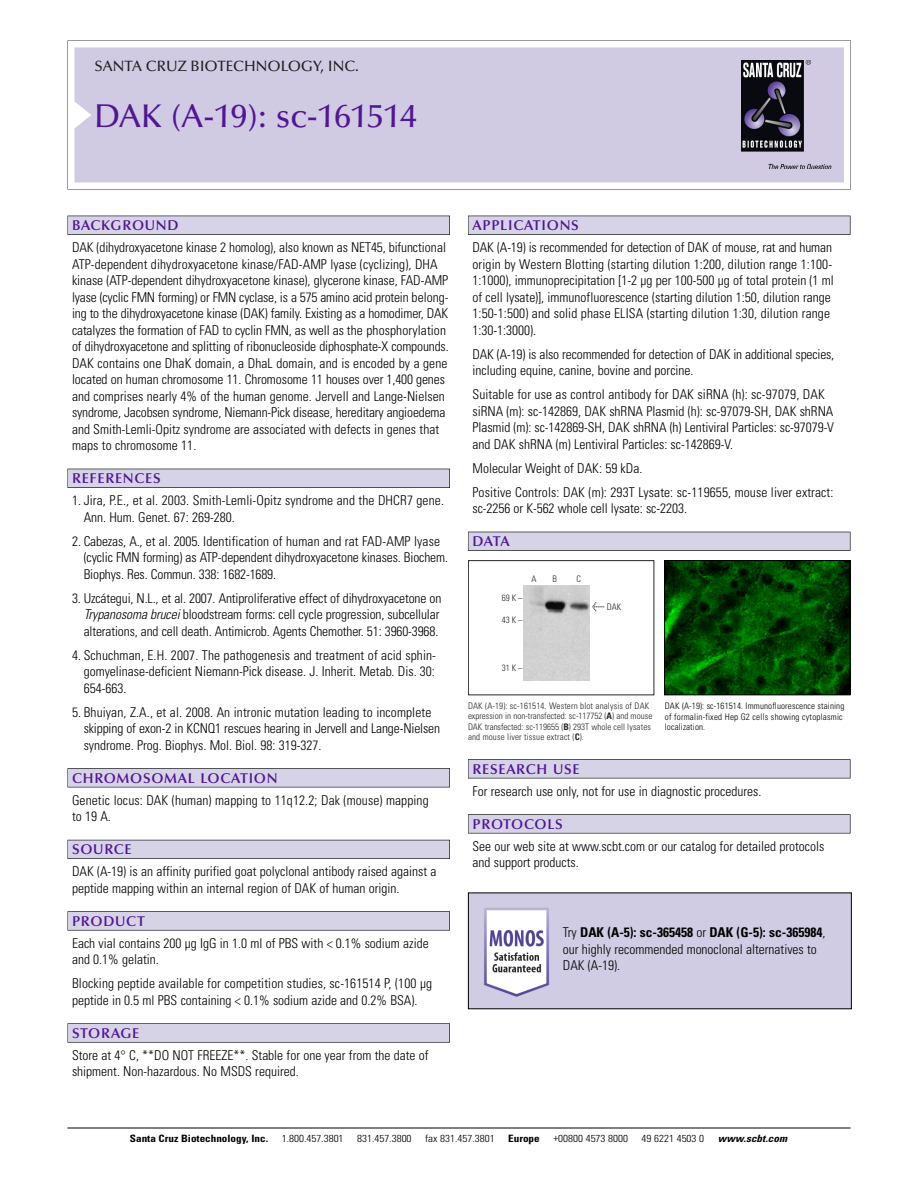
<style>
.page{position:relative;width:918px;height:1188px;background:#fff}
.page>*{position:absolute;margin:0;border:0;box-sizing:border-box;transform-origin:0 0}
.t1{font:500 33px "Optima";color:#511695}
.t2{font:500 15px "Optima";color:#231f20}
.t3{font:600 14.25px "Optima";letter-spacing:.05em;color:#511695}
.t4{font:300 condensed 13.5px/16.5px "Univers";color:#000}
.t5{font:300 condensed 10.2px "Univers";color:#000;scale:1.1 1}
.t6{font:700 condensed 10.2px "Univers";color:#000;scale:1.1 1}
.t7{font:italic 700 condensed 10.2px "Univers";letter-spacing:.005em;color:#000;scale:1.1 1}
.t8{font:9px/10.5px "Univers Condensed Light+PBCZVT";letter-spacing:.015em;color:#272627}
.t9{font:300 condensed 9px/10.5px "Univers";letter-spacing:.015em;color:#000}
.s1{font-style:italic}
.s2{font-family:"Meta Plus Book Roman+WWBFEX";font-size:10.5px}
.s3{font-family:"Univers Condensed Bold+AYYLYR"}
.s4{font-weight:700}
</style>
<div class="page">
<svg style="left:68px;top:40px;width:783px;height:149px"></svg>
<div style="left:74px;top:47px;width:770px;height:135px;background:#d1cae3"></div>
<img style="left:741px;top:60px;width:90px;height:108px">
<div style="left:68px;top:216px;width:382px;height:19px;background:#525155"></div>
<div style="left:68px;top:216px;width:381px;height:18px;background:#d7d3e7"></div>
<div style="left:68px;top:469px;width:382px;height:19px;background:#515055"></div>
<div style="left:68px;top:469px;width:381px;height:18px;background:#d7d3e7"></div>
<div style="left:68px;top:768px;width:382px;height:19px;background:#545357"></div>
<div style="left:68px;top:769px;width:381px;height:18px;background:#d7d3e7"></div>
<div style="left:68px;top:840px;width:382px;height:19px;background:#54535a"></div>
<div style="left:68px;top:840px;width:381px;height:18px;background:#d7d3e7"></div>
<svg style="left:68px;top:911px;width:382px;height:20px"></svg>
<div style="left:68px;top:912px;width:381px;height:18px;background:#d7d3e7"></div>
<div style="left:68px;top:1023px;width:382px;height:20px;background:#626263"></div>
<div style="left:68px;top:1024px;width:381px;height:18px;background:#d7d3e7"></div>
<div style="left:468px;top:216px;width:382px;height:19px;background:#525155"></div>
<div style="left:468px;top:216px;width:382px;height:18px;background:#d7d3e7"></div>
<div style="left:468px;top:532px;width:382px;height:19px;background:#515055"></div>
<div style="left:468px;top:532px;width:382px;height:18px;background:#d7d3e7"></div>
<div style="left:468px;top:759px;width:382px;height:19px;background:#545357"></div>
<div style="left:468px;top:760px;width:382px;height:18px;background:#d7d3e7"></div>
<div style="left:468px;top:814px;width:382px;height:19px;background:#575759"></div>
<div style="left:468px;top:815px;width:382px;height:18px;background:#d7d3e7"></div>
<hr style="left:68px;top:1128px;width:782px;height:1px;background:#000">
<div style="left:468px;top:560px;width:186px;height:135px;border:1px solid #272627"></div>
<img style="left:524px;top:586px;width:66px;height:95px">
<img style="left:666px;top:562px;width:182px;height:131px">
<div style="left:664px;top:560px;width:186px;height:135px;border:1px solid #000"></div>
<img style="left:470px;top:894px;width:380px;height:113px">
<p class="t2" style="left:94px;top:61px;width:266px">SANTA CRUZ BIOTECHNOLOGY, INC.</p>
<h1 class="t1" style="left:94px;top:103px;width:324px">DAK (A-19): sc-161514</h1>
<p class="t3" style="left:72px;top:219px;width:108px">BACKGROUND</p>
<p class="t4" style="left:72px;top:240px;width:378px">DAK (dihydroxyacetone kinase 2 homolog), also known as NET45, bifunctional ATP-dependent dihydroxyacetone kinase/FAD-AMP lyase (cyclizing), DHA kinase (ATP-dependent dihydroxyacetone kinase), glycerone kinase, FAD-AMP lyase (cyclic FMN forming) or FMN cyclase, is a 575 amino acid protein belong&shy;ing to the dihydroxyacetone kinase (DAK) family. Existing as a homodimer, DAK catalyzes the formation of FAD to cyclin FMN, as well as the phosphorylation of dihydroxyacetone and splitting of ribonucleoside diphosphate-X compounds.<br>DAK contains one DhaK domain, a DhaL domain, and is encoded by a gene located on human chromosome 11. Chromosome 11 houses over 1,400 genes and comprises nearly 4% of the human genome. Jervell and Lange-Nielsen syndrome, Jacobsen syndrome, Niemann-Pick disease, hereditary angioedema and Smith-Lemli-Opitz syndrome are associated with defects in genes that maps to chromosome 11.</p>
<p class="t3" style="left:72px;top:473px;width:90px">REFERENCES</p>
<p class="t4" style="left:84px;top:493px;width:362px;text-indent:-12px">1. Jira, P.E., et al. 2003. Smith-Lemli-Opitz syndrome and the DHCR7 gene.<br>Ann. Hum. Genet. 67: 269-280.</p>
<p class="t4" style="left:84px;top:534px;width:366px;text-indent:-12px">2. Cabezas, A., et al. 2005. Identification of human and rat FAD-AMP lyase (cyclic FMN forming) as ATP-dependent dihydroxyacetone kinases. Biochem.<br>Biophys. Res. Commun. 338: 1682-1689.</p>
<p class="t4" style="left:84px;top:591px;width:359px;text-indent:-12px">3. Uzcátegui, N.L., et al. 2007. Antiproliferative effect of dihydroxyacetone on<br><span class="s1">Trypanosoma brucei</span> bloodstream forms: cell cycle progression, subcellular alterations, and cell death. Antimicrob. Agents Chemother. 51: 3960-3968.</p>
<p class="t4" style="left:84px;top:648px;width:354px;text-align:justify;text-indent:-12px">4. Schuchman, E.H. 2007. The pathogenesis and treatment of acid sphin&shy;gomyelinase-deficient Niemann-Pick disease. J. Inherit. Metab. Dis. 30:<br>654-663.</p>
<p class="t4" style="left:84px;top:705px;width:358px;text-indent:-12px">5. Bhuiyan, Z.A., et al. 2008. An intronic mutation leading to incomplete skipping of exon-2 in KCNQ1 rescues hearing in Jervell and Lange-Nielsen syndrome. Prog. Biophys. Mol. Biol. 98: 319-327.</p>
<p class="t3" style="left:72px;top:772px;width:207px">CHROMOSOMAL LOCATION</p>
<p class="t4" style="left:72px;top:793px;width:358px">Genetic locus: DAK (human) mapping to 11q12.2; Dak (mouse) mapping to 19 A.</p>
<p class="t3" style="left:72px;top:844px;width:61px">SOURCE</p>
<p class="t4" style="left:72px;top:864px;width:366px">DAK (A-19) is an affinity purified goat polyclonal antibody raised against a peptide mapping within an internal region of DAK of human origin.</p>
<p class="t3" style="left:72px;top:915px;width:74px">PRODUCT</p>
<p class="t4" style="left:72px;top:936px;width:358px">Each vial contains 200 µg IgG in 1.0 ml of PBS with &lt; 0.1% sodium azide and 0.1% gelatin.</p>
<p class="t4" style="left:72px;top:976px;width:362px">Blocking peptide available for competition studies, sc-161514 P, (100 µg peptide in 0.5 ml PBS containing &lt; 0.1% sodium azide and 0.2% BSA).</p>
<p class="t3" style="left:72px;top:1027px;width:69px">STORAGE</p>
<p class="t4" style="left:72px;top:1048px;width:358px">Store at 4° C, **DO NOT FREEZE**. Stable for one year from the date of shipment. Non-hazardous. No MSDS required.</p>
<p class="t3" style="left:473px;top:219px;width:108px">APPLICATIONS</p>
<p class="t4" style="left:473px;top:240px;width:363px">DAK (A-19) is recommended for detection of DAK of mouse, rat and human origin by Western Blotting (starting dilution 1:200, dilution range 1:100- 1:1000), immunoprecipitation [1-2 µg per 100-500 µg of total protein (1 ml of cell lysate)], immunofluorescence (starting dilution 1:50, dilution range 1:50-1:500) and solid phase ELISA (starting dilution 1:30, dilution range 1:30-1:3000).</p>
<p class="t4" style="left:473px;top:347px;width:363px">DAK (A-19) is also recommended for detection of DAK in additional species, including equine, canine, bovine and porcine.</p>
<p class="t4" style="left:473px;top:387px;width:363px">Suitable for use as control antibody for DAK siRNA (h): sc-97079, DAK siRNA (m): sc-142869, DAK shRNA Plasmid (h): sc-97079-SH, DAK shRNA Plasmid (m): sc-142869-SH, DAK shRNA (h) Lentiviral Particles: sc-97079-V and DAK shRNA (m) Lentiviral Particles: sc-142869-V.</p>
<p class="t4" style="left:473px;top:457px;width:362px;line-height:24px">Molecular Weight of DAK: 59 kDa.<br>Positive Controls: DAK (m): 293T Lysate: sc-119655, mouse liver extract:</p>
<p class="t4" style="left:473px;top:501px;width:216px">sc-2256 or K-562 whole cell lysate: sc-2203.</p>
<p class="t3" style="left:473px;top:536px;width:39px">DATA</p>
<p class="t8" style="left:502px;top:593px;width:22px">69K–</p>
<p class="t8" style="left:502px;top:615px;width:22px">43K–</p>
<p class="t8" style="left:531px;top:575px;width:7px">A</p>
<p class="t8" style="left:553px;top:575px;width:6px">B</p>
<p class="t8" style="left:576px;top:575px;width:6px">C</p>
<p class="t8" style="left:592px;top:602px;width:31px"><span class="s2">&lt;</span> DAK</p>
<p class="t8" style="left:502px;top:663px;width:22px">31K–</p>
<p class="t8" style="left:468px;top:701px;width:186px">DAK (A-19): sc-161514. Western blot analysis of DAK expression in non-transfected: sc-117752 (<span class="s3">A</span>) and mouse DAK transfected: sc-119655 (<span class="s3">B</span>) 293T whole cell lysates and mouse liver tissue extract (<span class="s3">C</span>).</p>
<p class="t9" style="left:665px;top:702px;width:181px">DAK (A-19): sc-161514. Immunofluorescence staining of formalin-fixed Hep G2 cells showing cytoplasmic localization.</p>
<p class="t3" style="left:473px;top:763px;width:109px">RESEARCH USE</p>
<p class="t4" style="left:473px;top:784px;width:290px">For research use only, not for use in diagnostic procedures.</p>
<p class="t3" style="left:473px;top:818px;width:92px">PROTOCOLS</p>
<p class="t4" style="left:473px;top:839px;width:353px">See our web site at www.scbt.com or our catalog for detailed protocols and support products.</p>
<p class="t4" style="left:563px;top:925px;width:264px">Try <span class="s4">DAK (A-5): sc-365458</span> or <span class="s4">DAK (G-5): sc-365984</span>, our highly recommended monoclonal alternatives to<br>DAK (A-19).</p>
<p class="t6" style="left:130px;top:1135px;width:127px">Santa Cruz Biotechnology, Inc.</p>
<p class="t5" style="left:282px;top:1135px;width:58px">1.800.457.3801</p>
<p class="t5" style="left:357px;top:1135px;width:51px">831.457.3800</p>
<p class="t5" style="left:425px;top:1135px;width:65px">fax 831.457.3801</p>
<p class="t6" style="left:508px;top:1135px;width:30px">Europe</p>
<p class="t5" style="left:553px;top:1135px;width:69px">+00800 4573 8000</p>
<p class="t5" style="left:642px;top:1135px;width:58px">49 6221 4503 0</p>
<p class="t7" style="left:718px;top:1135px;width:64px">www.scbt.com</p>
</div>
